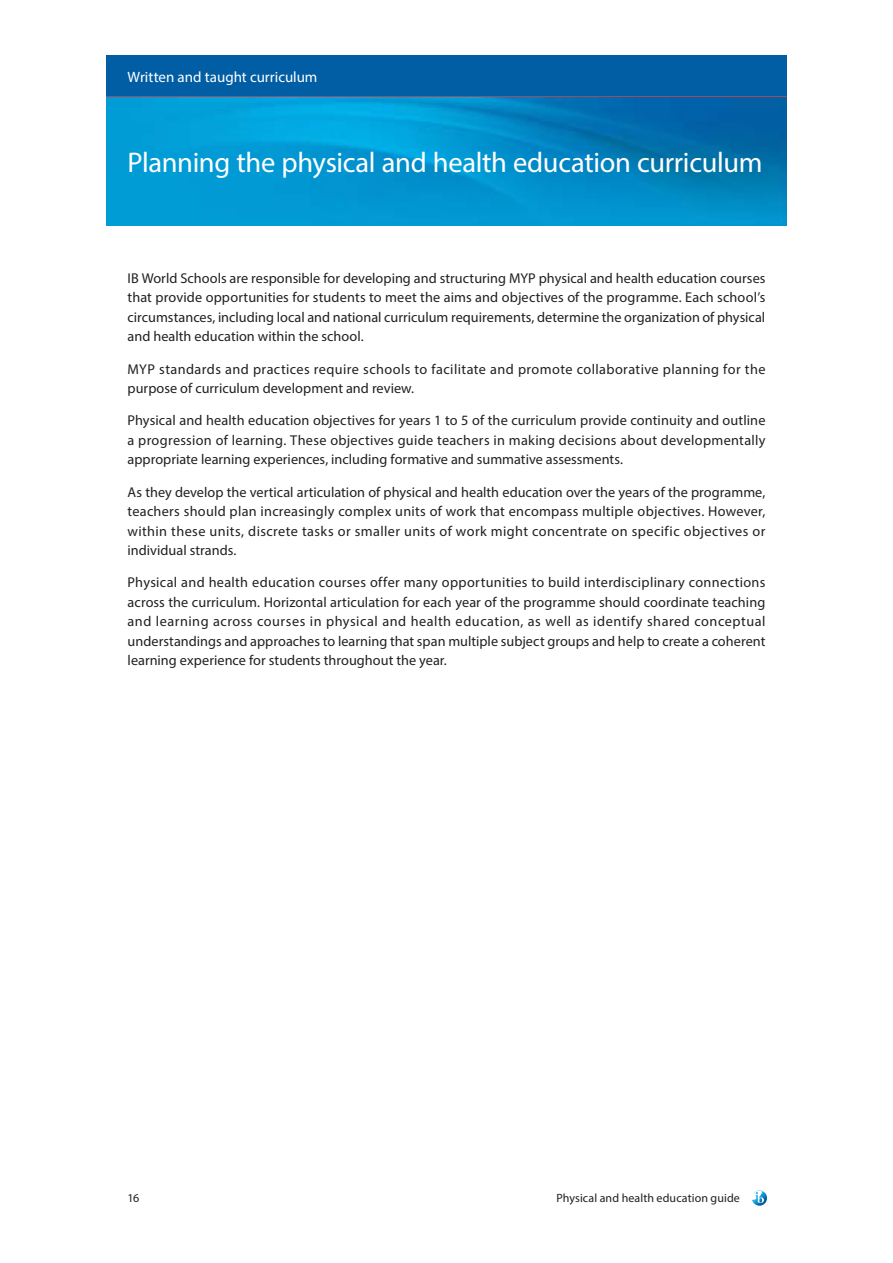
<style>
.page{position:relative;width:893px;height:1263px;background:#fff}
.page>*{position:absolute;margin:0;border:0;box-sizing:border-box;transform-origin:0 0}
.t1{font:28.5px "Myriad Pro";letter-spacing:-.01em;color:#fff}
.t2{font:15px "Myriad Pro";color:#fff}
.t3{font:14.25px/19.5px "Myriad Pro";letter-spacing:.005em;color:#231f20;text-align:justify}
.t4{font:14.25px/19.5px "Myriad Pro";letter-spacing:.025em;color:#231f20}
.t5{font:12px "Myriad Pro";letter-spacing:.005em;color:#231f20}
</style>
<div class="page">
<div style="left:106px;top:55px;width:681px;height:43px;background:#015ea4"></div>
<hr style="left:106px;top:96px;width:681px;height:3px;background:#ee3d43">
<svg style="left:752px;top:1190px;width:15px;height:16px"></svg>
<img style="left:106px;top:98px;width:681px;height:127px">
<p class="t2" style="left:128px;top:67px;width:191px">Written and taught curriculum</p>
<h1 class="t1" style="left:128px;top:145px;width:636px">Planning the physical and health education curriculum</h1>
<p class="t3" style="left:128px;top:268px;width:639px">IB World Schools are responsible for developing and structuring MYP physical and health education courses that provide opportunities for students to meet the aims and objectives of the programme. Each school’s circumstances, including local and national curriculum requirements, determine the organization of physical and health education within the school.</p>
<p class="t4" style="left:128px;top:359px;width:639px">MYP standards and practices require schools to facilitate and promote collaborative planning for the purpose of curriculum development and review.</p>
<p class="t3" style="left:128px;top:411px;width:639px">Physical and health education objectives for years 1 to 5 of the curriculum provide continuity and outline a progression of learning. These objectives guide teachers in making decisions about developmentally appropriate learning experiences, including formative and summative assessments.</p>
<p class="t3" style="left:128px;top:482px;width:639px">As they develop the vertical articulation of physical and health education over the years of the programme, teachers should plan increasingly complex units of work that encompass multiple objectives. However, within these units, discrete tasks or smaller units of work might concentrate on specific objectives or individual strands.</p>
<p class="t3" style="left:128px;top:573px;width:639px">Physical and health education courses offer many opportunities to build interdisciplinary connections across the curriculum. Horizontal articulation for each year of the programme should coordinate teaching and learning across courses in physical and health education, as well as identify shared conceptual understandings and approaches to learning that span multiple subject groups and help to create a coherent learning experience for students throughout the year.</p>
<p class="t5" style="left:128px;top:1190px;width:13px">16</p>
<p class="t5" style="left:557px;top:1190px;width:185px">Physical and health education guide</p>
</div>
